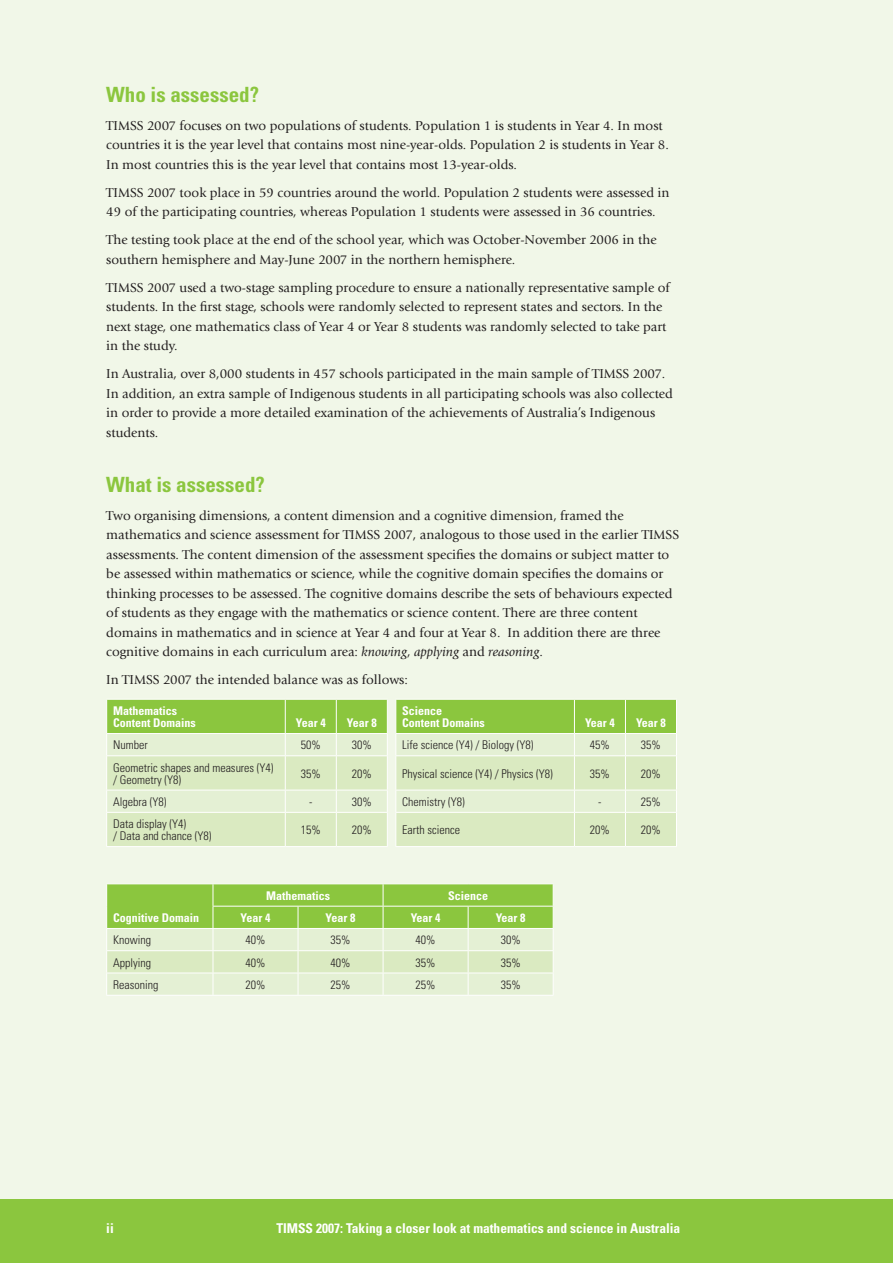
<style>
.page{position:relative;width:893px;height:1263px;background:#f1f7e8}
.page>*{position:absolute;margin:0;border:0;box-sizing:border-box;transform-origin:0 0}
.t1{font:700 condensed 21px "Univers";color:#8bc63e}
.t2{font:13.5px/19.5px "Giovanni";color:#231f20}
.t3{font:700 condensed 13.5px "Univers";color:#fff}
.t4{font:300 condensed 12px/12px "Univers";color:#231f20}
.t5{font:700 condensed 12px/12px "Univers";color:#fff}
.s1{font-style:italic}
</style>
<div class="page">
<div style="left:0;top:1199px;width:893px;height:64px;background:#8bc63e"></div>
<div style="left:107px;top:813px;width:569px;height:33px;background:#daeac1"></div>
<svg style="left:106px;top:699px;width:571px;height:113px;background:#c9e3a5"></svg>
<hr style="left:106px;top:812px;width:179px;height:1px;background:#fff">
<hr style="left:106px;top:813px;width:1px;height:33px;background:#fff">
<hr style="left:285px;top:812px;width:51px;height:1px;background:#fff">
<hr style="left:285px;top:813px;width:1px;height:33px;background:#fff">
<hr style="left:336px;top:812px;width:52px;height:1px;background:#fff">
<hr style="left:336px;top:813px;width:1px;height:33px;background:#fff">
<hr style="left:387px;top:813px;width:1px;height:33px;background:#fff">
<hr style="left:395px;top:812px;width:179px;height:1px;background:#fff">
<hr style="left:395px;top:813px;width:1px;height:33px;background:#fff">
<hr style="left:574px;top:812px;width:51px;height:1px;background:#fff">
<hr style="left:574px;top:813px;width:1px;height:33px;background:#fff">
<hr style="left:625px;top:812px;width:52px;height:1px;background:#fff">
<hr style="left:625px;top:813px;width:1px;height:33px;background:#fff">
<hr style="left:676px;top:813px;width:1px;height:33px;background:#fff">
<hr style="left:106px;top:846px;width:179px;height:1px;background:#fff">
<hr style="left:285px;top:846px;width:51px;height:1px;background:#fff">
<hr style="left:336px;top:846px;width:52px;height:1px;background:#fff">
<hr style="left:395px;top:846px;width:179px;height:1px;background:#fff">
<hr style="left:574px;top:846px;width:51px;height:1px;background:#fff">
<hr style="left:625px;top:846px;width:52px;height:1px;background:#fff">
<hr style="left:106px;top:883px;width:107px;height:1px;background:#fff">
<hr style="left:213px;top:883px;width:85px;height:1px;background:#fff">
<hr style="left:298px;top:883px;width:85px;height:1px;background:#fff">
<hr style="left:383px;top:883px;width:85px;height:1px;background:#fff">
<hr style="left:468px;top:883px;width:86px;height:1px;background:#fff">
<svg style="left:106px;top:884px;width:448px;height:111px;background:#c1df99"></svg>
<hr style="left:106px;top:995px;width:107px;height:1px;background:#fff">
<hr style="left:213px;top:995px;width:85px;height:1px;background:#fff">
<hr style="left:298px;top:995px;width:85px;height:1px;background:#fff">
<hr style="left:383px;top:995px;width:85px;height:1px;background:#fff">
<hr style="left:468px;top:995px;width:86px;height:1px;background:#fff">
<h1 class="t1" style="left:106px;top:81px;width:154px">Who is assessed?</h1>
<p class="t2" style="left:106px;top:116px;width:564px">TIMSS 2007 focuses on two populations of students. Population 1 is students in Year 4. In most countries it is the year level that contains most nine-year-olds. Population 2 is students in Year 8.<br>In most countries this is the year level that contains most 13-year-olds.</p>
<p class="t2" style="left:106px;top:183px;width:565px">TIMSS 2007 took place in 59 countries around the world. Population 2 students were assessed in<br>49 of the participating countries, whereas Population 1 students were assessed in 36 countries.</p>
<p class="t2" style="left:106px;top:230px;width:552px">The testing took place at the end of the school year, which was October-November 2006 in the southern hemisphere and May-June 2007 in the northern hemisphere.</p>
<p class="t2" style="left:106px;top:278px;width:565px">TIMSS 2007 used a two-stage sampling procedure to ensure a nationally representative sample of students. In the first stage, schools were randomly selected to represent states and sectors. In the next stage, one mathematics class of Year 4 or Year 8 students was randomly selected to take part in the study.</p>
<p class="t2" style="left:106px;top:364px;width:568px">In Australia, over 8,000 students in 457 schools participated in the main sample of TIMSS 2007.<br>In addition, an extra sample of Indigenous students in all participating schools was also collected in order to provide a more detailed examination of the achievements of Australia’s Indigenous students.</p>
<h1 class="t1" style="left:106px;top:471px;width:160px">What is assessed?</h1>
<p class="t2" style="left:106px;top:506px;width:574px">Two organising dimensions, a content dimension and a cognitive dimension, framed the mathematics and science assessment for TIMSS 2007, analogous to those used in the earlier TIMSS assessments. The content dimension of the assessment specifies the domains or subject matter to be assessed within mathematics or science, while the cognitive domain specifies the domains or thinking processes to be assessed. The cognitive domains describe the sets of behaviours expected of students as they engage with the mathematics or science content. There are three content domains in mathematics and in science at Year 4 and four at Year 8. In addition there are three cognitive domains in each curriculum area: <span class="s1">knowing</span>, <span class="s1">applying</span> and <span class="s1">reasoning</span>.</p>
<p class="t2" style="left:106px;top:670px;width:303px">In TIMSS 2007 the intended balance was as follows:</p>
<p class="t5" style="left:113px;top:705px;width:84px">Mathematics<br>Content Domains</p>
<p class="t5" style="left:402px;top:705px;width:84px">Science<br>Content Domains</p>
<p class="t5" style="left:296px;top:717px;width:31px">Year 4</p>
<p class="t5" style="left:347px;top:717px;width:31px">Year 8</p>
<p class="t5" style="left:585px;top:717px;width:31px">Year 4</p>
<p class="t5" style="left:636px;top:717px;width:31px">Year 8</p>
<p class="t4" style="left:113px;top:739px;width:36px">Number</p>
<p class="t4" style="left:301px;top:739px;width:21px">50%</p>
<p class="t4" style="left:352px;top:739px;width:21px">30%</p>
<p class="t4" style="left:402px;top:739px;width:133px">Life science (Y4) / Biology (Y8)</p>
<p class="t4" style="left:590px;top:739px;width:21px">45%</p>
<p class="t4" style="left:641px;top:739px;width:21px">35%</p>
<p class="t4" style="left:113px;top:761px;width:162px">Geometric shapes and measures (Y4) / Geometry (Y8)</p>
<p class="t4" style="left:301px;top:767px;width:21px">35%</p>
<p class="t4" style="left:352px;top:767px;width:21px">20%</p>
<p class="t4" style="left:402px;top:767px;width:152px">Physical science (Y4) / Physics (Y8)</p>
<p class="t4" style="left:590px;top:767px;width:21px">35%</p>
<p class="t4" style="left:641px;top:767px;width:21px">20%</p>
<p class="t4" style="left:113px;top:796px;width:55px">Algebra (Y8)</p>
<p class="t4" style="left:309px;top:796px;width:5px">-</p>
<p class="t4" style="left:352px;top:796px;width:21px">30%</p>
<p class="t4" style="left:402px;top:796px;width:64px">Chemistry (Y8)</p>
<p class="t4" style="left:598px;top:796px;width:5px">-</p>
<p class="t4" style="left:641px;top:796px;width:21px">25%</p>
<p class="t4" style="left:113px;top:818px;width:100px">Data display (Y4)<br>/ Data and chance (Y8)</p>
<p class="t4" style="left:301px;top:824px;width:21px">15%</p>
<p class="t4" style="left:352px;top:824px;width:21px">20%</p>
<p class="t4" style="left:402px;top:824px;width:59px">Earth science</p>
<p class="t4" style="left:590px;top:824px;width:21px">20%</p>
<p class="t4" style="left:641px;top:824px;width:21px">20%</p>
<p class="t5" style="left:113px;top:912px;width:88px">Cognitive Domain</p>
<p class="t5" style="left:266px;top:889px;width:65px">Mathematics</p>
<p class="t5" style="left:448px;top:889px;width:42px">Science</p>
<p class="t5" style="left:241px;top:912px;width:31px">Year 4</p>
<p class="t5" style="left:326px;top:912px;width:31px">Year 8</p>
<p class="t5" style="left:411px;top:912px;width:31px">Year 4</p>
<p class="t5" style="left:496px;top:912px;width:31px">Year 8</p>
<p class="t4" style="left:113px;top:934px;width:39px">Knowing</p>
<p class="t4" style="left:246px;top:934px;width:21px">40%</p>
<p class="t4" style="left:331px;top:934px;width:21px">35%</p>
<p class="t4" style="left:416px;top:934px;width:21px">40%</p>
<p class="t4" style="left:501px;top:934px;width:21px">30%</p>
<p class="t4" style="left:113px;top:956px;width:39px">Applying</p>
<p class="t4" style="left:246px;top:956px;width:21px">40%</p>
<p class="t4" style="left:331px;top:956px;width:21px">40%</p>
<p class="t4" style="left:416px;top:956px;width:21px">35%</p>
<p class="t4" style="left:501px;top:956px;width:21px">35%</p>
<p class="t4" style="left:113px;top:979px;width:47px">Reasoning</p>
<p class="t4" style="left:246px;top:979px;width:21px">20%</p>
<p class="t4" style="left:331px;top:979px;width:21px">25%</p>
<p class="t4" style="left:416px;top:979px;width:21px">25%</p>
<p class="t4" style="left:501px;top:979px;width:21px">35%</p>
<p class="t3" style="left:106px;top:1220px;width:9px">ii</p>
<p class="t3" style="left:276px;top:1220px;width:405px">TIMSS 2007: Taking a closer look at mathematics and science in Australia</p>
</div>
